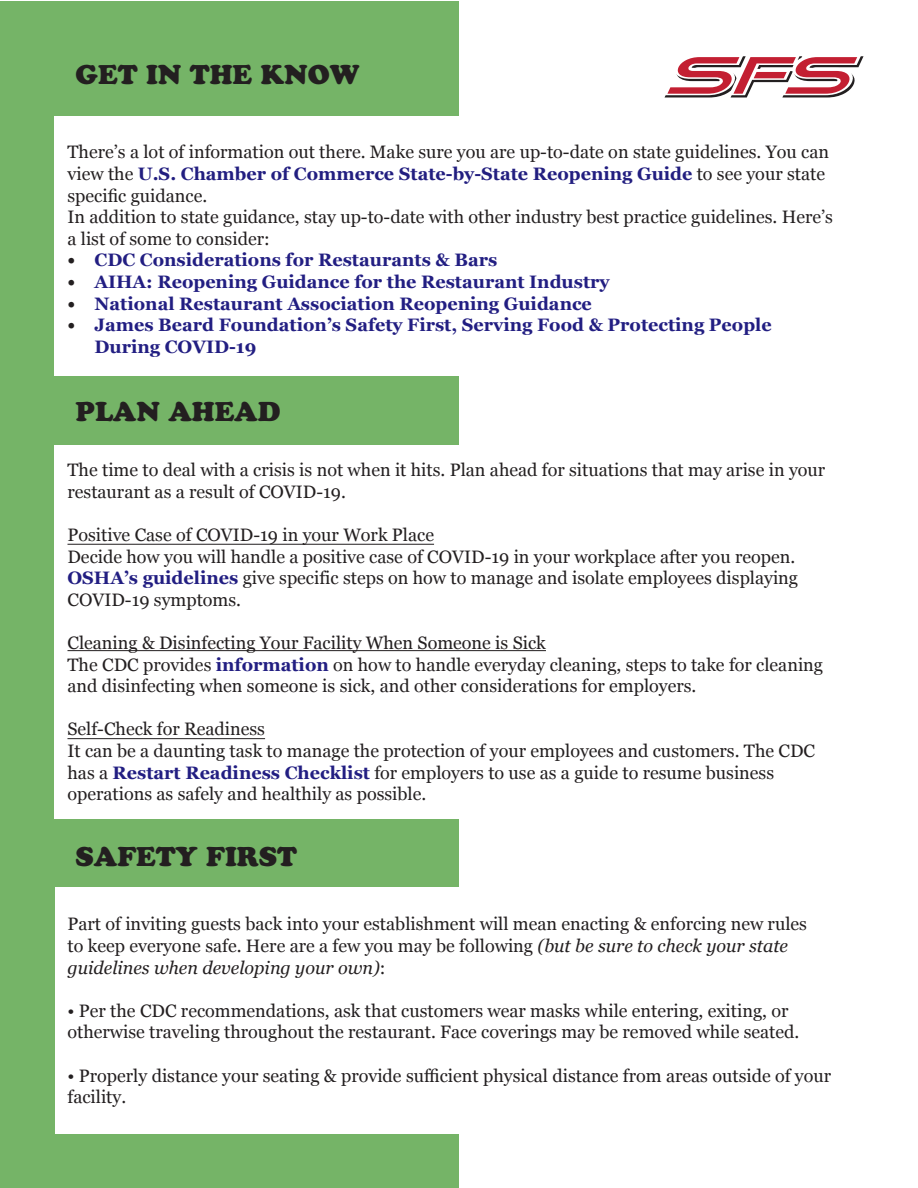
<style>
.page{position:relative;width:918px;height:1188px;background:#fff}
.page>*{position:absolute;margin:0;border:0;box-sizing:border-box;transform-origin:0 0}
.t1{font:27px "Cooper Black Std";color:#231f20}
.t2{font:18px/21.6px "Georgia";color:#231f20}
.t3{font:700 18px/21.6px "Georgia";color:#221e82}
.s1{font-weight:700;color:#221e80}
.s2{color:#231f20}
.s3{font-weight:700;color:#221e82}
.s4{font-style:italic}
</style>
<div class="page">
<div style="left:1px;top:1px;width:458px;height:1186px;background:#75b467"></div>
<div style="left:55px;top:116px;width:808px;height:259px;background:#fff"></div>
<div style="left:55px;top:445px;width:808px;height:374px;background:#fff"></div>
<hr style="left:68px;top:650px;width:478px;height:1px;background:#231f20">
<hr style="left:67px;top:738px;width:198px;height:1px;background:#231f20">
<hr style="left:67px;top:544px;width:367px;height:1px;background:#231f20">
<div style="left:56px;top:888px;width:808px;height:246px;background:#fff"></div>
<svg style="left:664px;top:56px;width:200px;height:41px"></svg>
<h1 class="t1" style="left:76px;top:58px;width:285px">GET IN THE KNOW</h1>
<p class="t2" style="left:67px;top:141px;width:767px">There’s a lot of information out there. Make sure you are up-to-date on state guidelines. You can view the <span class="s1">U.S. Chamber of Commerce State-by-State Reopening Guide</span> to see your state specific guidance.<br>In addition to state guidance, stay up-to-date with other industry best practice guidelines. Here’s a list of some to consider:</p>
<p class="t3" style="left:67px;top:248px;width:431px"><span class="s2">•</span> CDC Considerations for Restaurants &amp; Bars</p>
<p class="t3" style="left:67px;top:270px;width:544px"><span class="s2">•</span> AIHA: Reopening Guidance for the Restaurant Industry</p>
<p class="t3" style="left:67px;top:292px;width:526px"><span class="s2">•</span> National Restaurant Association Reopening Guidance</p>
<p class="t3" style="left:94px;top:313px;width:679px;text-indent:-27px"><span class="s2">•</span> James Beard Foundation’s Safety First, Serving Food &amp; Protecting People<br>During COVID-19</p>
<h1 class="t1" style="left:76px;top:395px;width:206px">PLAN AHEAD</h1>
<p class="t2" style="left:68px;top:458px;width:759px">The time to deal with a crisis is not when it hits. Plan ahead for situations that may arise in your restaurant as a result of COVID-19.</p>
<p class="t2" style="left:68px;top:523px;width:732px">Positive Case of COVID-19 in your Work Place<br>Decide how you will handle a positive case of COVID-19 in your workplace after you reopen.<br><span class="s3">OSHA’s guidelines</span> give specific steps on how to manage and isolate employees displaying COVID-19 symptoms.</p>
<p class="t2" style="left:67px;top:631px;width:757px">Cleaning &amp; Disinfecting Your Facility When Someone is Sick<br>The CDC provides <span class="s3">information</span> on how to handle everyday cleaning, steps to take for cleaning and disinfecting when someone is sick, and other considerations for employers.</p>
<p class="t2" style="left:67px;top:718px;width:749px">Self-Check for Readiness<br>It can be a daunting task to manage the protection of your employees and customers. The CDC has a <span class="s3">Restart Readiness Checklist</span> for employers to use as a guide to resume business operations as safely and healthily as possible.</p>
<h1 class="t1" style="left:76px;top:840px;width:223px">SAFETY FIRST</h1>
<p class="t2" style="left:68px;top:913px;width:741px">Part of inviting guests back into your establishment will mean enacting &amp; enforcing new rules to keep everyone safe. Here are a few you may be following <span class="s4">(but be sure to check your state guidelines when developing your own)</span>:</p>
<p class="t2" style="left:68px;top:999px;width:733px">• Per the CDC recommendations, ask that customers wear masks while entering, exiting, or otherwise traveling throughout the restaurant. Face coverings may be removed while seated.</p>
<p class="t2" style="left:68px;top:1064px;width:765px">• Properly distance your seating &amp; provide sufficient physical distance from areas outside of your facility.</p>
</div>
